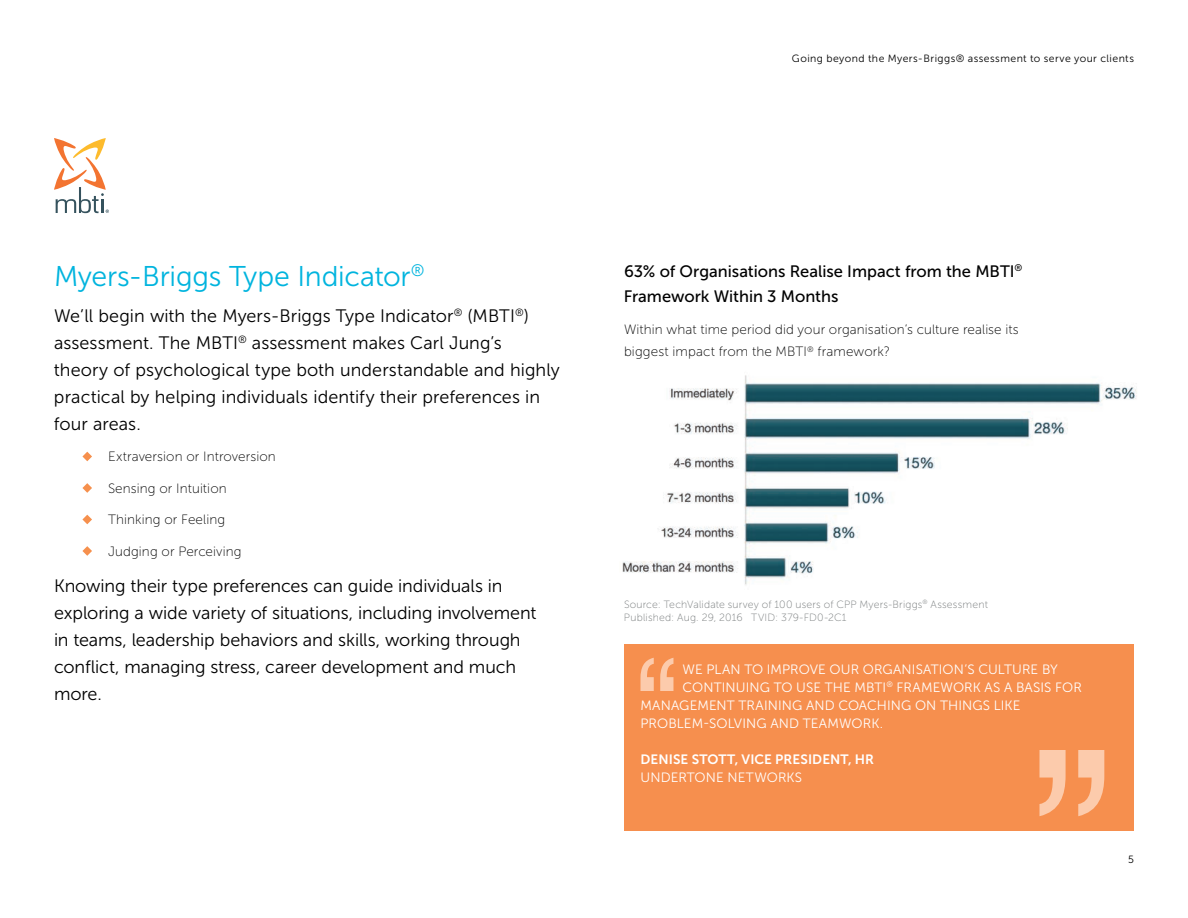
<style>
.page{position:relative;width:1188px;height:918px;background:#fff}
.page>*{position:absolute;margin:0;border:0;box-sizing:border-box;transform-origin:0 0}
.t1{font:28.5px "Museo Sans 300";letter-spacing:-.01em;color:#00b4de}
.t2{font:18px/27px "Museo Sans 300";color:#000001}
.t3{font:16.5px/25.5px "Museo Sans 500";color:#000001}
.t4{font:13.5px/22.5px "Museo Sans 100";letter-spacing:.01em;color:#000001}
.t5{font:13.5px "Museo Sans 300";letter-spacing:.01em;color:#fff}
.t6{font:13.5px "Museo Sans 700";letter-spacing:.005em;color:#fff}
.t7{font:10.5px/13.5px "Museo Sans 100";letter-spacing:.015em;color:#767a7b}
.t8{font:10.5px "Museo Sans 300";letter-spacing:.04em;color:#000001}
</style>
<div class="page">
<svg style="left:82px;top:452px;width:10px;height:9px"></svg>
<svg style="left:82px;top:483px;width:10px;height:10px"></svg>
<svg style="left:82px;top:515px;width:10px;height:9px"></svg>
<svg style="left:82px;top:546px;width:10px;height:10px"></svg>
<img style="left:622px;top:375px;width:515px;height:210px">
<svg style="left:54px;top:138px;width:55px;height:75px"></svg>
<div style="left:624px;top:644px;width:510px;height:187px;background:#f68f4e"></div>
<svg style="left:640px;top:658px;width:33px;height:33px"></svg>
<svg style="left:1039px;top:750px;width:65px;height:66px"></svg>
<p class="t8" style="left:792px;top:53px;width:344px">Going beyond the Myers-Briggs® assessment to serve your clients</p>
<h1 class="t1" style="left:54px;top:261px;width:372px">Myers-Briggs Type Indicator<sup>®</sup></h1>
<p class="t2" style="left:54px;top:302px;width:507px">We’ll begin with the Myers-Briggs Type Indicator<sup>®</sup> (MBTI<sup>®</sup>) assessment. The MBTI<sup>®</sup> assessment makes Carl Jung’s theory of psychological type both understandable and highly practical by helping individuals identify their preferences in four areas.</p>
<p class="t4" style="left:108px;top:446px;width:169px">Extraversion or Introversion</p>
<p class="t4" style="left:108px;top:477px;width:120px">Sensing or Intuition</p>
<p class="t4" style="left:108px;top:509px;width:119px">Thinking or Feeling</p>
<p class="t4" style="left:108px;top:540px;width:135px">Judging or Perceiving</p>
<p class="t2" style="left:54px;top:572px;width:484px">Knowing their type preferences can guide individuals in exploring a wide variety of situations, including involvement in teams, leadership behaviors and skills, working through conflict, managing stress, career development and much more.</p>
<p class="t3" style="left:624px;top:258px;width:400px">63% of Organisations Realise Impact from the MBTI<sup>®<br></sup>Framework Within 3 Months</p>
<p class="t4" style="left:624px;top:318px;width:396px">Within what time period did your organisation’s culture realise its biggest impact from the MBTI<sup>®</sup> framework?</p>
<p class="t7" style="left:624px;top:598px;width:365px">Source: TechValidate survey of 100 users of CPP Myers-Briggs<sup>®</sup> Assessment<br>Published: Aug. 29, 2016 TVID: 379-FD0-2C1</p>
<p class="t5" style="left:682px;top:662px;width:377px">WE PLAN TO IMPROVE OUR ORGANISATION’S CULTURE BY</p>
<p class="t5" style="left:682px;top:680px;width:401px">CONTINUING TO USE THE MBTI<sup>®</sup> FRAMEWORK AS A BASIS FOR</p>
<p class="t5" style="left:641px;top:698px;width:381px">MANAGEMENT TRAINING AND COACHING ON THINGS LIKE</p>
<p class="t5" style="left:641px;top:716px;width:244px">PROBLEM-SOLVING AND TEAMWORK.</p>
<p class="t6" style="left:641px;top:752px;width:235px">DENISE STOTT, VICE PRESIDENT, HR</p>
<p class="t5" style="left:641px;top:770px;width:163px">UNDERTONE NETWORKS</p>
<p class="t8" style="left:1128px;top:854px;width:7px">5</p>
</div>
